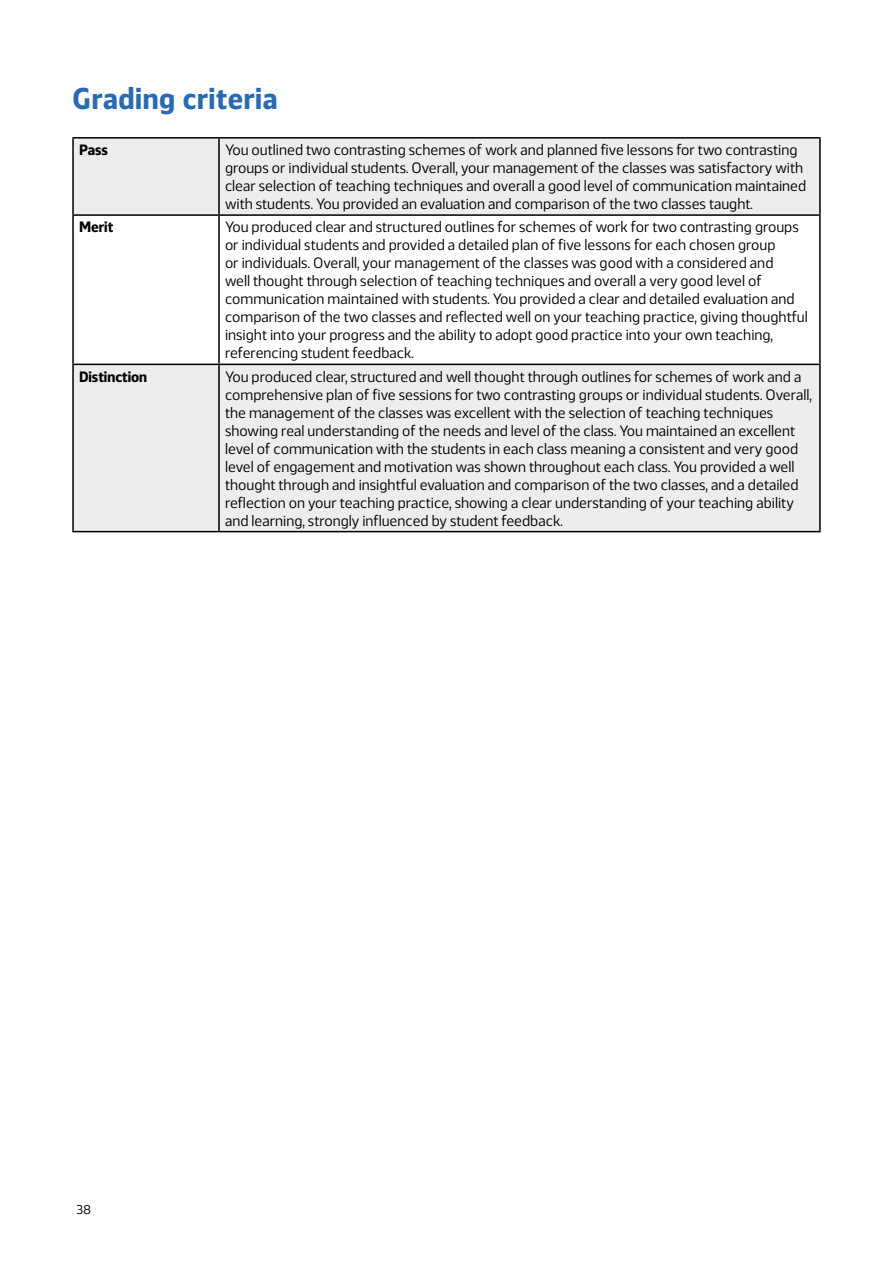
<style>
.page{position:relative;width:893px;height:1263px;background:#fff}
.page>*{position:absolute;margin:0;border:0;box-sizing:border-box;transform-origin:0 0}
.t1{font:700 30px "Webnar";letter-spacing:.02em;color:#2a6ab2}
.t2{font:15px/18px "Webnar";color:#000}
.t3{font:700 15px "Webnar";color:#000}
.t4{font:12.75px "Webnar";color:#000}
</style>
<div class="page">
<svg style="left:74px;top:139px;width:745px;height:392px;fill:#ededed"></svg>
<hr style="left:72px;top:137px;width:147px;height:2px;background:#000">
<hr style="left:72px;top:139px;width:2px;height:75px;background:#000">
<hr style="left:219px;top:137px;width:602px;height:2px;background:#000">
<hr style="left:218px;top:139px;width:2px;height:75px;background:#000">
<hr style="left:819px;top:139px;width:2px;height:75px;background:#000">
<hr style="left:72px;top:214px;width:147px;height:2px;background:#000">
<hr style="left:72px;top:216px;width:2px;height:148px;background:#000">
<hr style="left:219px;top:214px;width:602px;height:2px;background:#000">
<hr style="left:218px;top:216px;width:2px;height:148px;background:#000">
<hr style="left:819px;top:216px;width:2px;height:148px;background:#000">
<hr style="left:72px;top:364px;width:147px;height:1px;background:#000">
<hr style="left:72px;top:365px;width:2px;height:166px;background:#000">
<hr style="left:219px;top:364px;width:602px;height:1px;background:#000">
<hr style="left:218px;top:365px;width:2px;height:166px;background:#000">
<hr style="left:819px;top:365px;width:2px;height:166px;background:#000">
<hr style="left:72px;top:531px;width:147px;height:1px;background:#000">
<hr style="left:219px;top:531px;width:602px;height:1px;background:#000">
<h1 class="t1" style="left:72px;top:75px;width:207px">Grading criteria</h1>
<p class="t3" style="left:79px;top:138px;width:31px">Pass</p>
<p class="t2" style="left:225px;top:140px;width:583px">You outlined two contrasting schemes of work and planned five lessons for two contrasting groups or individual students. Overall, your management of the classes was satisfactory with clear selection of teaching techniques and overall a good level of communication maintained with students. You provided an evaluation and comparison of the two classes taught.</p>
<p class="t3" style="left:79px;top:215px;width:36px">Merit</p>
<p class="t2" style="left:225px;top:217px;width:584px">You produced clear and structured outlines for schemes of work for two contrasting groups or individual students and provided a detailed plan of five lessons for each chosen group<br>or individuals. Overall, your management of the classes was good with a considered and<br>well thought through selection of teaching techniques and overall a very good level of communication maintained with students. You provided a clear and detailed evaluation and comparison of the two classes and reflected well on your teaching practice, giving thoughtful insight into your progress and the ability to adopt good practice into your own teaching, referencing student feedback.</p>
<p class="t3" style="left:79px;top:365px;width:70px">Distinction</p>
<p class="t2" style="left:225px;top:366px;width:588px">You produced clear, structured and well thought through outlines for schemes of work and a comprehensive plan of five sessions for two contrasting groups or individual students. Overall, the management of the classes was excellent with the selection of teaching techniques showing real understanding of the needs and level of the class. You maintained an excellent level of communication with the students in each class meaning a consistent and very good level of engagement and motivation was shown throughout each class. You provided a well thought through and insightful evaluation and comparison of the two classes, and a detailed reflection on your teaching practice, showing a clear understanding of your teaching ability and learning, strongly influenced by student feedback.</p>
<p class="t4" style="left:77px;top:1200px;width:16px">38</p>
</div>
